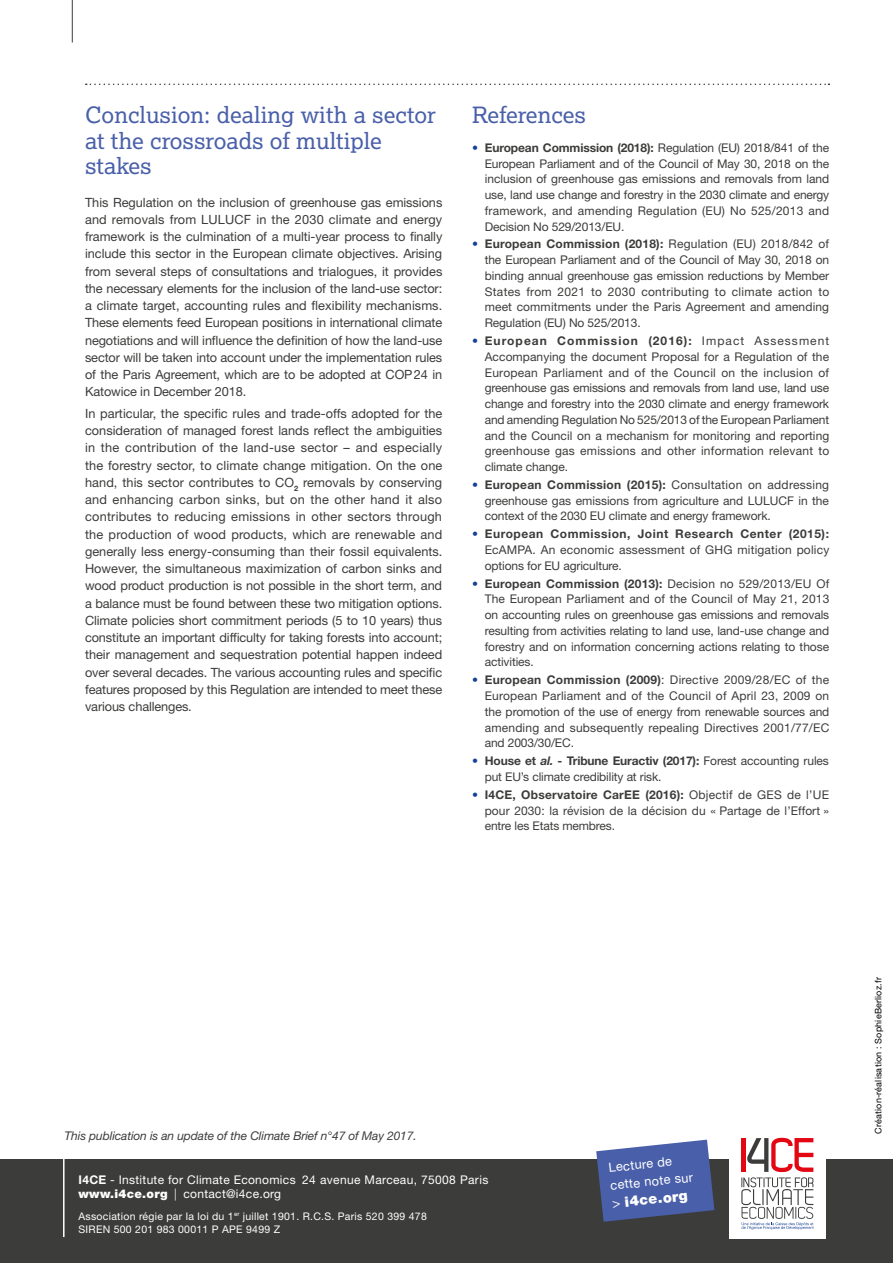
<style>
.page{position:relative;width:893px;height:1263px;background:#fff}
.page>*{position:absolute;margin:0;border:0;box-sizing:border-box;transform-origin:0 0}
.t1{font:22.5px/25.5px "Lexia Da Ma";color:#495fa9}
.t2{font:900 14.25px "Helvetica Neue LT Std";color:#fff}
.t3{font:12.75px/17.2px "Helvetica Neue LT Std";letter-spacing:-.01em;color:#3c3c3b;text-align:justify}
.t4{font:12.75px/18px "Helvetica Neue LT Std";color:#fff}
.t5{font:12px/15.8px "Helvetica Neue LT Std";letter-spacing:-.005em;color:#3c3c3b;text-align:justify}
.t6{font:12px/13.5px "Helvetica Neue LT Std";letter-spacing:.025em;color:#fff}
.t7{font:italic 12px "Helvetica Neue LT Std";letter-spacing:-.01em;color:#3c3c3b}
.t8{font:10.5px/13.5px "Helvetica Neue LT Std";letter-spacing:.025em;color:#fff}
.t9{font:9px "Helvetica Neue LT Std";letter-spacing:.02em;color:#000}
.s1{color:#164194}
.s2{font-weight:700}
.s3{font-weight:700;font-style:italic}
.s4{font-weight:900}
.s5{font-weight:300}
.s6{font-weight:400;font-size:13.5px}
</style>
<div class="page">
<div style="left:0;top:1159px;width:893px;height:104px;background:#3c3c3b"></div>
<hr style="left:63px;top:1155px;width:2px;height:82px;background:#fff">
<svg style="left:596px;top:1140px;width:118px;height:82px"></svg>
<div style="left:729px;top:1127px;width:96px;height:112px;background:#fff"></div>
<svg style="left:741px;top:1138px;width:73px;height:92px"></svg>
<hr style="left:72px;top:0;width:1px;height:43px;background:#3c3c3b">
<svg style="left:86px;top:84px;width:743px;height:1px"></svg>
<h1 class="t1" style="left:85px;top:103px;width:352px">Conclusion: dealing with a sector at the crossroads of multiple stakes</h1>
<p class="t3" style="left:85px;top:193px;width:359px">This Regulation on the inclusion of greenhouse gas emissions and removals from LULUCF in the 2030 climate and energy framework is the culmination of a multi-year process to finally include this sector in the European climate objectives. Arising from several steps of consultations and trialogues, it provides the necessary elements for the inclusion of the land-use sector: a climate target, accounting rules and flexibility mechanisms.<br>These elements feed European positions in international climate negotiations and will influence the definition of how the land-use sector will be taken into account under the implementation rules of the Paris Agreement, which are to be adopted at COP24 in Katowice in December 2018.</p>
<p class="t3" style="left:85px;top:404px;width:359px">In particular, the specific rules and trade-offs adopted for the consideration of managed forest lands reflect the ambiguities in the contribution of the land-use sector – and especially the forestry sector, to climate change mitigation. On the one hand, this sector contributes to CO<sub>2</sub> removals by conserving and enhancing carbon sinks, but on the other hand it also contributes to reducing emissions in other sectors through the production of wood products, which are renewable and generally less energy-consuming than their fossil equivalents.<br>However, the simultaneous maximization of carbon sinks and wood product production is not possible in the short term, and a balance must be found between these two mitigation options.<br>Climate policies short commitment periods (5 to 10 years) thus constitute an important difficulty for taking forests into account; their management and sequestration potential happen indeed over several decades. The various accounting rules and specific features proposed by this Regulation are intended to meet these various challenges.</p>
<h1 class="t1" style="left:472px;top:103px;width:116px">References</h1>
<p class="t5" style="left:485px;top:140px;width:346px;text-indent:-13px"><span class="s1">•</span> <span class="s2">European Commission (2018):</span> Regulation (EU) 2018/841 of the European Parliament and of the Council of May 30, 2018 on the inclusion of greenhouse gas emissions and removals from land use, land use change and forestry in the 2030 climate and energy framework, and amending Regulation (EU) No 525/2013 and Decision No 529/2013/EU.</p>
<p class="t5" style="left:485px;top:236px;width:346px;text-indent:-13px"><span class="s1">•</span> <span class="s2">European Commission (2018):</span> Regulation (EU) 2018/842 of the European Parliament and of the Council of May 30, 2018 on binding annual greenhouse gas emission reductions by Member States from 2021 to 2030 contributing to climate action to meet commitments under the Paris Agreement and amending Regulation (EU) No 525/2013.</p>
<p class="t5" style="left:485px;top:333px;width:346px;text-indent:-13px"><span class="s1">•</span> <span class="s2">European Commission (2016):</span> Impact Assessment Accompanying the document Proposal for a Regulation of the European Parliament and of the Council on the inclusion of greenhouse gas emissions and removals from land use, land use change and forestry into the 2030 climate and energy framework and amending Regulation No 525/2013 of the European Parliament and the Council on a mechanism for monitoring and reporting greenhouse gas emissions and other information relevant to climate change.</p>
<p class="t5" style="left:485px;top:477px;width:346px;text-indent:-13px"><span class="s1">•</span> <span class="s2">European Commission (2015):</span> Consultation on addressing greenhouse gas emissions from agriculture and LULUCF in the context of the 2030 EU climate and energy framework.</p>
<p class="t5" style="left:485px;top:526px;width:346px;text-indent:-13px"><span class="s1">•</span> <span class="s2">European Commission, Joint Research Center (2015):<br></span>EcAMPA. An economic assessment of GHG mitigation policy options for EU agriculture.</p>
<p class="t5" style="left:485px;top:575px;width:346px;text-indent:-13px"><span class="s1">•</span> <span class="s2">European Commission (2013):</span> Decision no 529/2013/EU Of The European Parliament and of the Council of May 21, 2013 on accounting rules on greenhouse gas emissions and removals resulting from activities relating to land use, land-use change and forestry and on information concerning actions relating to those activities.</p>
<p class="t5" style="left:485px;top:672px;width:346px;text-indent:-13px"><span class="s1">•</span> <span class="s2">European Commission (2009)</span>: Directive 2009/28/EC of the European Parliament and of the Council of April 23, 2009 on the promotion of the use of energy from renewable sources and amending and subsequently repealing Directives 2001/77/EC and 2003/30/EC.</p>
<p class="t5" style="left:485px;top:753px;width:346px;text-indent:-13px"><span class="s1">•</span> <span class="s2">House et</span> <span class="s3">al.</span> <span class="s2">- Tribune Euractiv (2017):</span> Forest accounting rules put EU’s climate credibility at risk.</p>
<p class="t5" style="left:485px;top:786px;width:346px;text-indent:-13px"><span class="s1">•</span> <span class="s2">I4CE, Observatoire CarEE (2016):</span> Objectif de GES de l’UE pour 2030: la révision de la décision du « Partage de l’Effort » entre les Etats membres.</p>
<p class="t7" style="left:65px;top:1128px;width:354px">This publication is an update of the Climate Brief n°47 of May 2017.</p>
<p class="t6" style="left:79px;top:1173px;width:411px"><span class="s2">I4CE</span> - Institute for Climate Economics 24 avenue Marceau, 75008 Paris <span class="s4">www.i4ce.org</span> <span class="s5">|</span> contact@i4ce.org</p>
<p class="t8" style="left:79px;top:1209px;width:350px">Association régie par la loi du 1<sup>er</sup> juillet 1901. R.C.S. Paris 520 399 478<br>SIREN 500 201 983 00011 P APE 9499 Z</p>
<p class="t4" style="left:608px;top:1158px;width:84px;rotate:-6deg">Lecture de cette note sur</p>
<p class="t2" style="left:611px;top:1194px;width:77px;rotate:-6deg"><span class="s6">&gt;</span> i4ce.org</p>
<p class="t9" style="left:873px;top:1134px;width:158px;rotate:-90deg">Création-réalisation : SophieBerlioz.fr</p>
</div>
